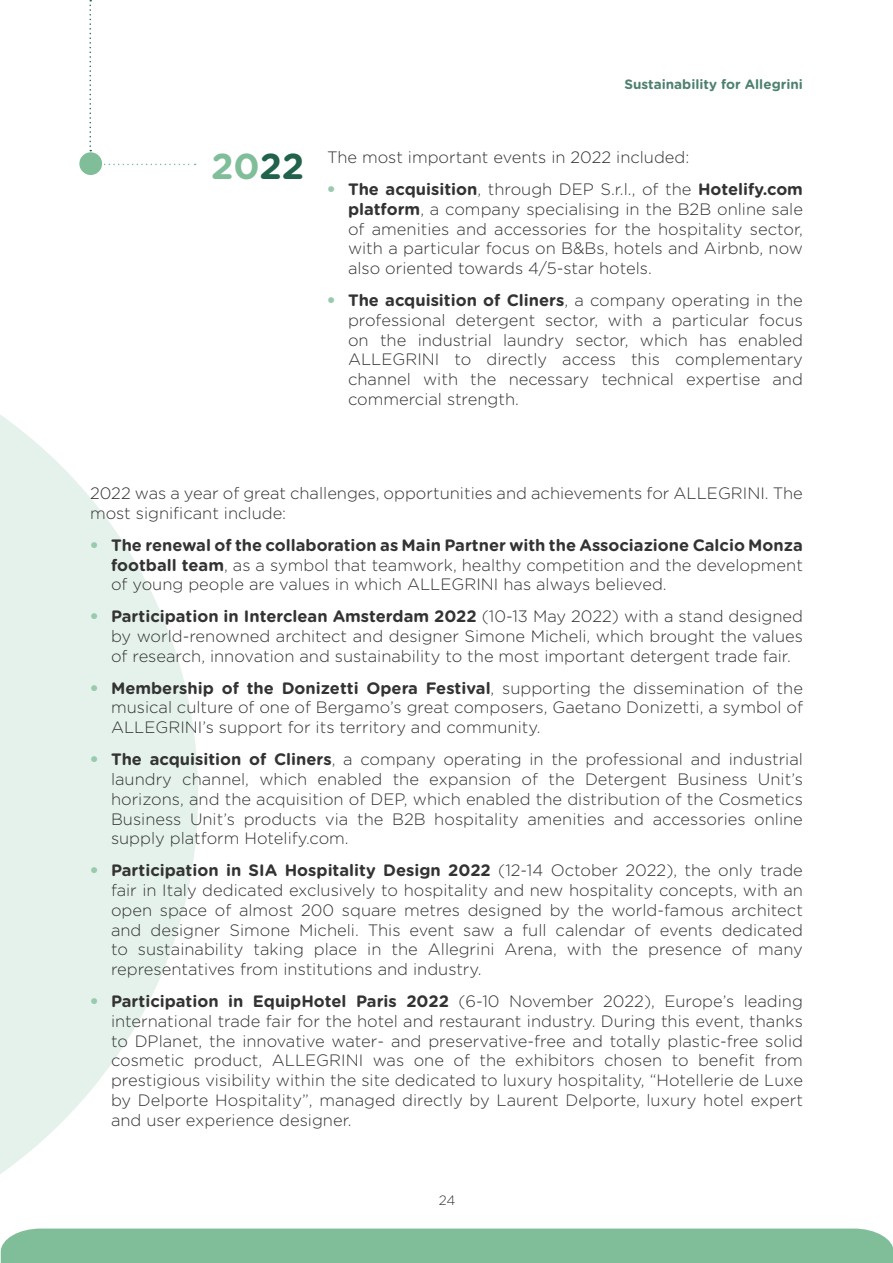
<style>
.page{position:relative;width:893px;height:1263px;background:#fff}
.page>*{position:absolute;margin:0;border:0;box-sizing:border-box;transform-origin:0 0}
.Titolo_4{font:700 36px "Gotham Rounded";color:#80bd99}
.Corpo_testo{font:300 16.5px/19.8px "Gotham Rounded";color:#333;text-align:justify}
.Corpo_Testo_Tabelle{font:700 13.5px "Gotham Rounded";color:#4d816e}
.t1{font:300 13.5px "Gotham Rounded";color:#333}
.s1{color:#20624a}
.s2{font-family:"Helvetica Neue";font-weight:700;color:#99caad}
.s3{font-weight:700}
</style>
<div class="page">
<div style="left:1px;top:1228px;width:892px;height:35px;background:#80bd99"></div>
<svg style="left:0;top:415px;width:198px;height:759px;fill:#e5f2eb"></svg>
<svg style="left:89px;top:0;width:2px;height:151px"></svg>
<svg style="left:104px;top:164px;width:92px;height:1px"></svg>
<div style="left:79px;top:152px;width:23px;height:23px;background:#80bd99;border-radius:50%"></div>
<p class="Corpo_Testo_Tabelle" style="left:624px;top:75px;width:180px">Sustainability for Allegrini</p>
<p class="Titolo_4" style="left:211px;top:140px;width:95px">20<span class="s1">22</span></p>
<p class="Corpo_testo" style="left:327px;top:147px;width:364px">The most important events in 2022 included:</p>
<p class="Corpo_testo" style="left:348px;top:179px;width:456px;text-indent:-21px"><span class="s2">•</span> <span class="s3">The acquisition</span>, through DEP S.r.l., of the <span class="s3">Hotelify.com platform</span>, a company specialising in the B2B online sale of amenities and accessories for the hospitality sector, with a particular focus on B&amp;Bs, hotels and Airbnb, now also oriented towards 4/5-star hotels.</p>
<p class="Corpo_testo" style="left:348px;top:290px;width:456px;text-indent:-21px"><span class="s2">•</span> <span class="s3">The acquisition of Cliners</span>, a company operating in the professional detergent sector, with a particular focus on the industrial laundry sector, which has enabled ALLEGRINI to directly access this complementary channel with the necessary technical expertise and commercial strength.</p>
<p class="Corpo_testo" style="left:90px;top:483px;width:714px">2022 was a year of great challenges, opportunities and achievements for ALLEGRINI. The most significant include:</p>
<p class="Corpo_testo" style="left:111px;top:534px;width:693px;text-indent:-21px"><span class="s2">•</span> <span class="s3">The renewal of the collaboration as Main Partner with the Associazione Calcio Monza football team</span>, as a symbol that teamwork, healthy competition and the development of young people are values in which ALLEGRINI has always believed.</p>
<p class="Corpo_testo" style="left:111px;top:606px;width:693px;text-indent:-21px"><span class="s2">•</span> <span class="s3">Participation in Interclean Amsterdam 2022</span> (10-13 May 2022) with a stand designed by world-renowned architect and designer Simone Micheli, which brought the values of research, innovation and sustainability to the most important detergent trade fair.</p>
<p class="Corpo_testo" style="left:111px;top:677px;width:693px;text-indent:-21px"><span class="s2">•</span> <span class="s3">Membership of the Donizetti Opera Festival</span>, supporting the dissemination of the musical culture of one of Bergamo’s great composers, Gaetano Donizetti, a symbol of ALLEGRINI’s support for its territory and community.</p>
<p class="Corpo_testo" style="left:111px;top:749px;width:693px;text-indent:-21px"><span class="s2">•</span> <span class="s3">The acquisition of Cliners</span>, a company operating in the professional and industrial laundry channel, which enabled the expansion of the Detergent Business Unit’s horizons, and the acquisition of DEP, which enabled the distribution of the Cosmetics Business Unit’s products via the B2B hospitality amenities and accessories online supply platform Hotelify.com.</p>
<p class="Corpo_testo" style="left:111px;top:860px;width:693px;text-indent:-21px"><span class="s2">•</span> <span class="s3">Participation in SIA Hospitality Design 2022</span> (12-14 October 2022), the only trade fair in Italy dedicated exclusively to hospitality and new hospitality concepts, with an open space of almost 200 square metres designed by the world-famous architect and designer Simone Micheli. This event saw a full calendar of events dedicated to sustainability taking place in the Allegrini Arena, with the presence of many representatives from institutions and industry.</p>
<p class="Corpo_testo" style="left:111px;top:990px;width:693px;text-indent:-21px"><span class="s2">•</span> <span class="s3">Participation in EquipHotel Paris 2022</span> (6-10 November 2022), Europe’s leading international trade fair for the hotel and restaurant industry. During this event, thanks to DPlanet, the innovative water- and preservative-free and totally plastic-free solid cosmetic product, ALLEGRINI was one of the exhibitors chosen to benefit from prestigious visibility within the site dedicated to luxury hospitality, “Hotellerie de Luxe by Delporte Hospitality”, managed directly by Laurent Delporte, luxury hotel expert and user experience designer.</p>
<p class="t1" style="left:439px;top:1191px;width:18px">24</p>
</div>
